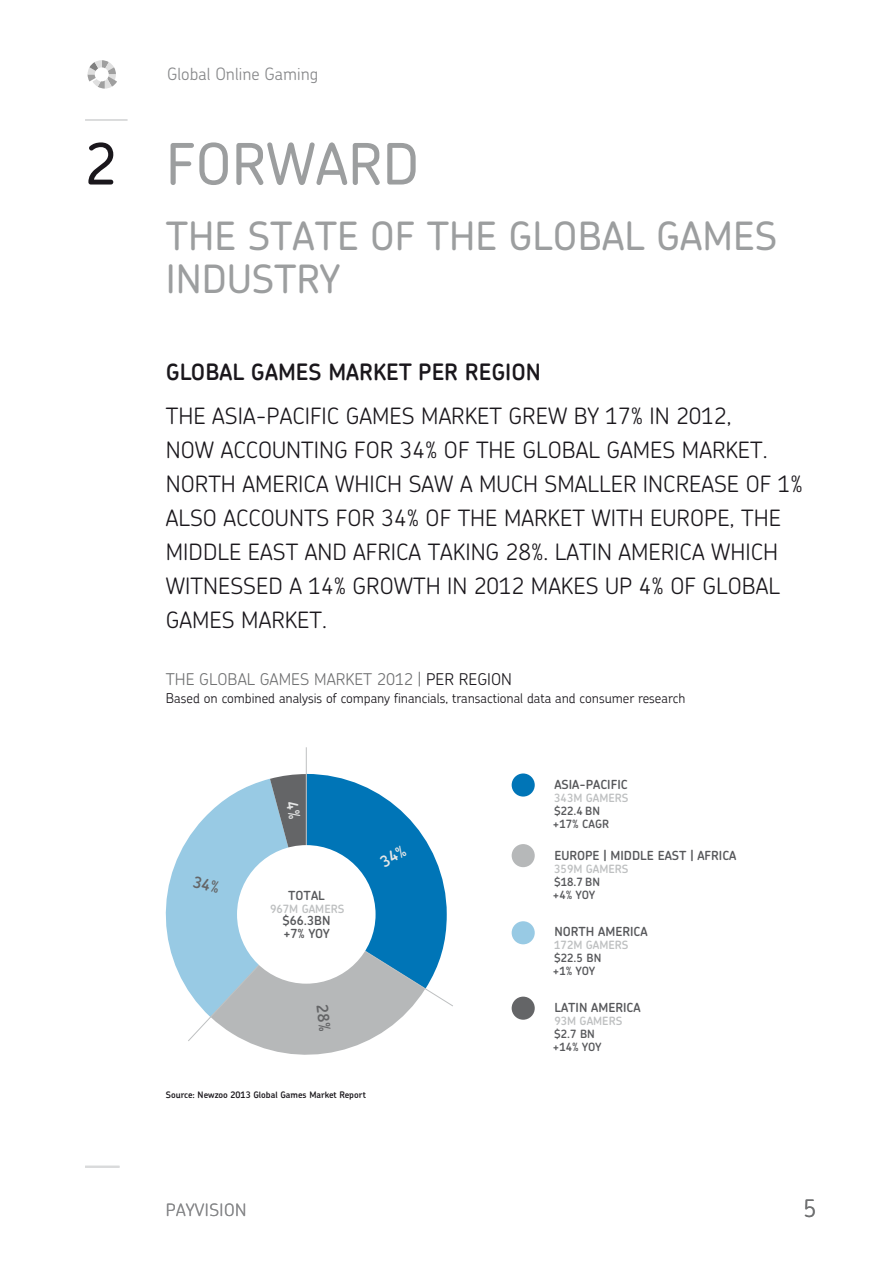
<style>
.page{position:relative;width:893px;height:1263px;background:#fff}
.page>*{position:absolute;margin:0;border:0;box-sizing:border-box;transform-origin:0 0}
.t1{font:500 57px "Chevin";color:#9c9e9f}
.t2{font:500 39px/43.5px "Chevin";color:#9c9e9f}
.t3{font:300 24px "Chevin";color:#707172}
.t4{font:300 22.5px/34px "Chevin";color:#1a171c}
.t5{font:600 22.5px "Chevin";color:#1a171c}
.t6{font:300 16.95px "Chevin";color:#87888a}
.t7{font:300 16.95px "Chevin";letter-spacing:.025em;color:#87888a}
.t8{font:300 16.2px "Chevin";color:#707172}
.t9{font:300 13.5px "Chevin";color:#1a171c}
.t10{font:600 12.6px/12.9px "Chevin";color:#57585b}
.t11{font:600 11.4px/12.9px "Chevin";color:#57585b}
.t12{font:600 11.4px "Chevin";color:#bec0c1}
.t13{font:600 9px "Chevin";color:#1a171c}
.s1{color:#1a171c}
</style>
<div class="page">
<svg style="left:88px;top:60px;width:29px;height:29px"></svg>
<div style="left:95px;top:67px;width:14px;height:14px;background:#fff;border-radius:50%"></div>
<hr style="left:85px;top:1166px;width:34px;height:2px;background:#d9dadb">
<hr style="left:85px;top:119px;width:43px;height:2px;background:#d0d1d2">
<div style="left:512px;top:773px;width:23px;height:23px;background:#0075b7;border-radius:50%"></div>
<div style="left:512px;top:844px;width:23px;height:23px;background:#b6b8b9;border-radius:50%"></div>
<div style="left:512px;top:921px;width:23px;height:23px;background:#98cae4;border-radius:50%"></div>
<div style="left:512px;top:996px;width:23px;height:24px;background:#646567;border-radius:50%"></div>
<hr style="left:306px;top:747px;width:1px;height:167px;background:#bec0c1">
<svg style="left:166px;top:774px;width:287px;height:281px"></svg>
<p class="t6" style="left:167px;top:63px;width:153px">GLOBAL ONLINE GAMING</p>
<h1 class="t1" style="left:85px;top:127px;width:336px"><span class="s1">2</span> FORWARD</h1>
<h2 class="t2" style="left:166px;top:213px;width:613px">THE STATE OF THE GLOBAL GAMES<br>INDUSTRY</h2>
<p class="t5" style="left:166px;top:357px;width:377px">Global Games Market per Region</p>
<p class="t4" style="left:166px;top:398px;width:567px">THE ASIA-PACI FI C GAMES MARKET GREW BY 17% IN 2012,<br>NOW ACCOUNTING</p>
<p class="t4" style="left:166px;top:432px;width:638px;text-indent:188px">FOR 34% OF THE GLOBAL GAMES MARKET.<br>NORTH AMERICA WHICH SAW A MUCH SMALLER INCREASE OF 1%<br>ALSO ACCOUNTS</p>
<p class="t4" style="left:336px;top:500px;width:447px">FOR 34% OF THE MARKET WITH EUROPE, THE</p>
<p class="t4" style="left:166px;top:534px;width:96px">MIDDLE EAST</p>
<p class="t4" style="left:305px;top:534px;width:172px">AN D AFRI CA TAKING</p>
<p class="t4" style="left:506px;top:534px;width:61px">28%. LATIN</p>
<p class="t4" style="left:166px;top:534px;width:616px;text-align:justify;text-indent:453px">AMERICA WHICH WITN ESSED A 14% GROWTH IN 2012 MAKES UP 4% OF GLOBAL GAMES MARKET.</p>
<p class="t8" style="left:166px;top:668px;width:321px">THE GLOBAL GAMES MARKET 2012 | <span class="s1">PER REGION</span></p>
<p class="t9" style="left:166px;top:689px;width:521px">Based on combined analysis of company financials, transactional data and consumer research</p>
<p class="t10" style="left:288px;top:888px;width:38px">TOTAL</p>
<p class="t12" style="left:270px;top:901px;width:76px">967M GAMERS</p>
<p class="t10" style="left:283px;top:914px;width:50px">$66.3BN +7% YOY</p>
<p class="t13" style="left:166px;top:1089px;width:202px">Source: N ewzoo 2013 Global Games M arket Report</p>
<p class="t10" style="left:554px;top:778px;width:75px">ASIA-PACIFIC</p>
<p class="t12" style="left:554px;top:790px;width:76px">343M GAMERS</p>
<p class="t11" style="left:553px;top:804px;width:58px">$22.4 BN +17% CAGR</p>
<p class="t10" style="left:554px;top:849px;width:184px">EUROPE | MIDDLE EAST | AFRICA</p>
<p class="t12" style="left:554px;top:861px;width:76px">359M GAMERS</p>
<p class="t11" style="left:553px;top:875px;width:49px">$18.7 BN +4% YOY</p>
<p class="t10" style="left:554px;top:925px;width:95px">NORTH AMERICA</p>
<p class="t12" style="left:554px;top:938px;width:76px">172M GAMERS</p>
<p class="t11" style="left:553px;top:951px;width:50px">$22.5 BN +1% YOY</p>
<p class="t10" style="left:554px;top:1001px;width:88px">LATIN AMERICA</p>
<p class="t12" style="left:554px;top:1013px;width:69px">93M GAMERS</p>
<p class="t11" style="left:553px;top:1027px;width:50px">$2.7 BN +14% YOY</p>
<p class="t7" style="left:166px;top:1199px;width:82px">PAYVISION</p>
<p class="t3" style="left:803px;top:1192px;width:15px">5</p>
</div>
